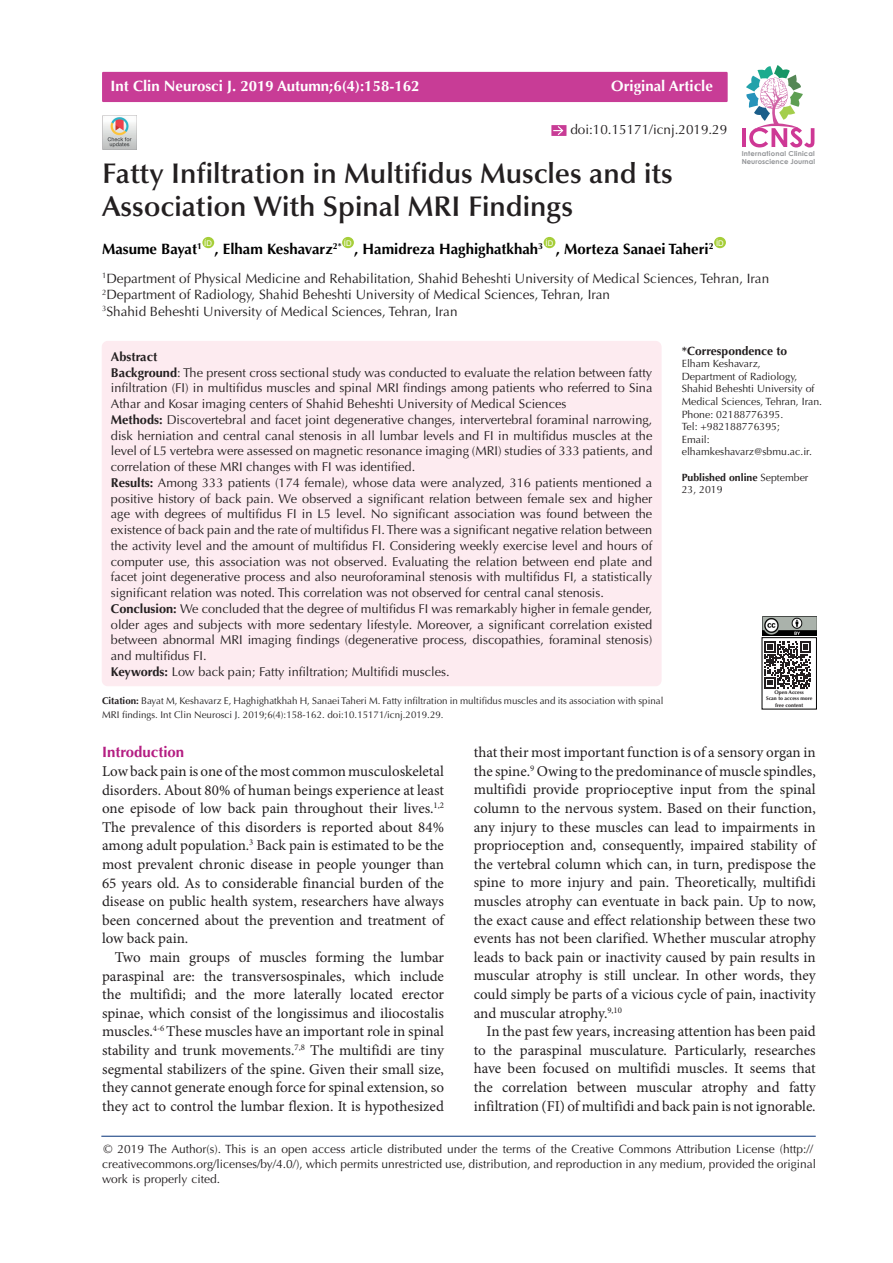
<style>
.page{position:relative;width:893px;height:1263px;background:#fff}
.page>*{position:absolute;margin:0;border:0;box-sizing:border-box;transform-origin:0 0}
.t1{font:600 28.5px/33px "Optima LT Std";color:#231f20}
.t2{font:15px/18.6px "Minion Pro";color:#231f20;text-align:justify}
.t3{font:700 15px "Optima LT Std";color:#000}
.t4{font:700 15px "Optima LT Std";color:#fff}
.t5{font:700 15px "Optima LT Std";color:#b41e82}
.t6{font:13.5px "Optima LT Std";color:#231f20}
.t7{font:12.75px/15.8px "Optima LT Std";color:#231f20;text-align:justify}
.Default{font:700 12.75px "Optima LT Std";color:#231f20}
.t8{font:12px/15px "Optima LT Std";color:#231f20}
.t9{font:700 12px "Optima LT Std";color:#231f20}
.t10{font:10.5px/12.6px "Optima LT Std";color:#231f20}
.t11{font:9.75px/13.5px "Optima LT Std";color:#231f20}
.t12{font:7.8px "Arial";color:#fff}
.t13{font:700 6.9px/8.2px "Century Gothic";letter-spacing:.03em;color:#939598}
.t14{font:700 5.25px "Optima LT Std";color:#231f20}
.s1{font-weight:700}
</style>
<div class="page">
<hr style="left:101px;top:1136px;width:715px;height:1px;background:#053278">
<div style="left:202px;top:237px;width:12px;height:11px;background:#a6ce39;border-radius:50%"></div>
<div style="left:342px;top:237px;width:12px;height:11px;background:#a6ce39;border-radius:50%"></div>
<div style="left:544px;top:237px;width:11px;height:11px;background:#a6ce39;border-radius:50%"></div>
<div style="left:714px;top:237px;width:12px;height:11px;background:#a6ce39;border-radius:50%"></div>
<div style="left:102px;top:341px;width:559px;height:345px;background:#fdebf0;border-radius:6px"></div>
<div style="left:102px;top:72px;width:626px;height:30px;background:#c83c96"></div>
<hr style="left:742px;top:128px;width:4px;height:19px;background:#ce3895">
<svg style="left:746px;top:65px;width:68px;height:82px"></svg>
<svg style="left:764px;top:641px;width:47px;height:47px"></svg>
<img style="left:102px;top:115px;width:34px;height:34px">
<div style="left:551px;top:125px;width:15px;height:11px;background:#c83c96"></div>
<svg style="left:553px;top:125px;width:11px;height:11px"></svg>
<img style="left:762px;top:617px;width:54px;height:19px">
<p class="t4" style="left:111px;top:78px;width:310px">Int Clin Neurosci J. 2019 Autumn;6(4):158-162</p>
<p class="t4" style="left:611px;top:78px;width:103px">Original Article</p>
<p class="t6" style="left:570px;top:122px;width:158px">doi:10.15171/icnj.2019.29</p>
<p class="t13" style="left:742px;top:149px;width:75px">International Clinical<br>Neuroscience Journal</p>
<p class="t1" style="left:102px;top:157px;width:572px">Fatty Infiltration in Multifidus Muscles and its<br>Association With Spinal MRI Findings</p>
<p class="t3" style="left:102px;top:240px;width:101px">Masume Bayat<sup>1</sup></p>
<p class="t12" style="left:204px;top:238px;width:9px">ID</p>
<p class="t3" style="left:215px;top:240px;width:129px">, Elham Keshavarz<sup>2*</sup></p>
<p class="t12" style="left:344px;top:238px;width:9px">ID</p>
<p class="t3" style="left:354px;top:240px;width:190px">, Hamidreza Haghighatkhah<sup>3</sup></p>
<p class="t12" style="left:545px;top:238px;width:9px">ID</p>
<p class="t3" style="left:556px;top:240px;width:159px">, Morteza Sanaei Taheri<sup>2</sup></p>
<p class="t12" style="left:716px;top:238px;width:9px">ID</p>
<p class="t6" style="left:102px;top:271px;width:669px"><sup>1</sup>Department of Physical Medicine and Rehabilitation, Shahid Beheshti University of Medical Sciences, Tehran, Iran</p>
<p class="t6" style="left:102px;top:287px;width:509px"><sup>2</sup>Department of Radiology, Shahid Beheshti University of Medical Sciences, Tehran, Iran</p>
<p class="t6" style="left:102px;top:304px;width:357px"><sup>3</sup>Shahid Beheshti University of Medical Sciences, Tehran, Iran</p>
<p class="Default" style="left:111px;top:349px;width:48px">Abstract</p>
<p class="t7" style="left:111px;top:365px;width:543px"><span class="s1">Background</span>: The present cross sectional study was conducted to evaluate the relation between fatty infiltration (FI) in multifidus muscles and spinal MRI findings among patients who referred to Sina Athar and Kosar imaging centers of Shahid Beheshti University of Medical Sciences</p>
<p class="t7" style="left:111px;top:412px;width:543px"><span class="s1">Methods:</span> Discovertebral and facet joint degenerative changes, intervertebral foraminal narrowing, disk herniation and central canal stenosis in all lumbar levels and FI in multifidus muscles at the level of L5 vertebra were assessed on magnetic resonance imaging (MRI) studies of 333 patients, and correlation of these MRI changes with FI was identified.</p>
<p class="t7" style="left:111px;top:475px;width:543px"><span class="s1">Results:</span> Among 333 patients (174 female), whose data were analyzed, 316 patients mentioned a positive history of back pain. We observed a significant relation between female sex and higher age with degrees of multifidus FI in L5 level. No significant association was found between the existence of back pain and the rate of multifidus FI. There was a significant negative relation between the activity level and the amount of multifidus FI. Considering weekly exercise level and hours of computer use, this association was not observed. Evaluating the relation between end plate and facet joint degenerative process and also neuroforaminal stenosis with multifidus FI, a statistically significant relation was noted. This correlation was not observed for central canal stenosis.</p>
<p class="t7" style="left:111px;top:601px;width:543px"><span class="s1">Conclusion:</span> We concluded that the degree of multifidus FI was remarkably higher in female gender, older ages and subjects with more sedentary lifestyle. Moreover, a significant correlation existed between abnormal MRI imaging findings (degenerative process, discopathies, foraminal stenosis) and multifidus FI.</p>
<p class="t7" style="left:111px;top:664px;width:340px"><span class="s1">Keywords:</span> Low back pain; Fatty infiltration; Multifidi muscles.</p>
<p class="t9" style="left:682px;top:343px;width:107px">*Correspondence to</p>
<p class="t10" style="left:682px;top:357px;width:81px">Elham Keshavarz,</p>
<p class="t10" style="left:682px;top:370px;width:142px">Department of Radiology,<br>Shahid Beheshti University of<br>Medical Sciences, Tehran, Iran.</p>
<p class="t10" style="left:682px;top:408px;width:103px">Phone: 02188776395.</p>
<p class="t10" style="left:682px;top:420px;width:100px">Tel: +982188776395;</p>
<p class="t10" style="left:682px;top:433px;width:30px">Email:</p>
<p class="t10" style="left:682px;top:446px;width:132px">elhamkeshavarz@sbmu.ac.ir.</p>
<p class="t10" style="left:682px;top:471px;width:128px"><span class="s1">Published online</span> September<br>23, 2019</p>
<p class="t11" style="left:102px;top:694px;width:563px"><span class="s1">Citation:</span> Bayat M, Keshavarz E, Haghighatkhah H, Sanaei Taheri M. Fatty infiltration in multifidus muscles and its association with spinal<br>MRI findings. Int Clin Neurosci J. 2019;6(4):158-162. doi:10.15171/icnj.2019.29.</p>
<p class="t14" style="left:774px;top:689px;width:31px">Open Access</p>
<p class="t14" style="left:766px;top:696px;width:48px">Scan to access more</p>
<p class="t14" style="left:775px;top:702px;width:29px">free content</p>
<p class="t5" style="left:102px;top:743px;width:84px">Introduction</p>
<p class="t2" style="left:102px;top:762px;width:343px">Low back pain is one of the most common musculoskeletal disorders. About 80% of human beings experience at least one episode of low back pain throughout their lives.<sup>1,2<br></sup>The prevalence of this disorders is reported about 84% among adult population.<sup>3</sup> Back pain is estimated to be the most prevalent chronic disease in people younger than 65 years old. As to considerable financial burden of the disease on public health system, researchers have always been concerned about the prevention and treatment of low back pain.</p>
<p class="t2" style="left:102px;top:948px;width:343px;text-indent:13px">Two main groups of muscles forming the lumbar paraspinal are: the transversospinales, which include the multifidi; and the more laterally located erector spinae, which consist of the longissimus and iliocostalis muscles.<sup>4-6</sup> These muscles have an important role in spinal stability and trunk movements.<sup>7,8</sup> The multifidi are tiny segmental stabilizers of the spine. Given their small size, they cannot generate enough force for spinal extension, so they act to control the lumbar flexion. It is hypothesized</p>
<p class="t2" style="left:474px;top:743px;width:343px">that their most important function is of a sensory organ in the spine.<sup>9</sup> Owing to the predominance of muscle spindles, multifidi provide proprioceptive input from the spinal column to the nervous system. Based on their function, any injury to these muscles can lead to impairments in proprioception and, consequently, impaired stability of the vertebral column which can, in turn, predispose the spine to more injury and pain. Theoretically, multifidi muscles atrophy can eventuate in back pain. Up to now, the exact cause and effect relationship between these two events has not been clarified. Whether muscular atrophy leads to back pain or inactivity caused by pain results in muscular atrophy is still unclear. In other words, they could simply be parts of a vicious cycle of pain, inactivity and muscular atrophy.<sup>9,10</sup></p>
<p class="t2" style="left:474px;top:1022px;width:343px;text-indent:13px">In the past few years, increasing attention has been paid to the paraspinal musculature. Particularly, researches have been focused on multifidi muscles. It seems that the correlation between muscular atrophy and fatty infiltration (FI) of multifidi and back pain is not ignorable.</p>
<p class="t8" style="left:102px;top:1141px;width:716px">© 2019 The Author(s). This is an open access article distributed under the terms of the Creative Commons Attribution License (http:// creativecommons.org/licenses/by/4.0/), which permits unrestricted use, distribution, and reproduction in any medium, provided the original work is properly cited.</p>
</div>
